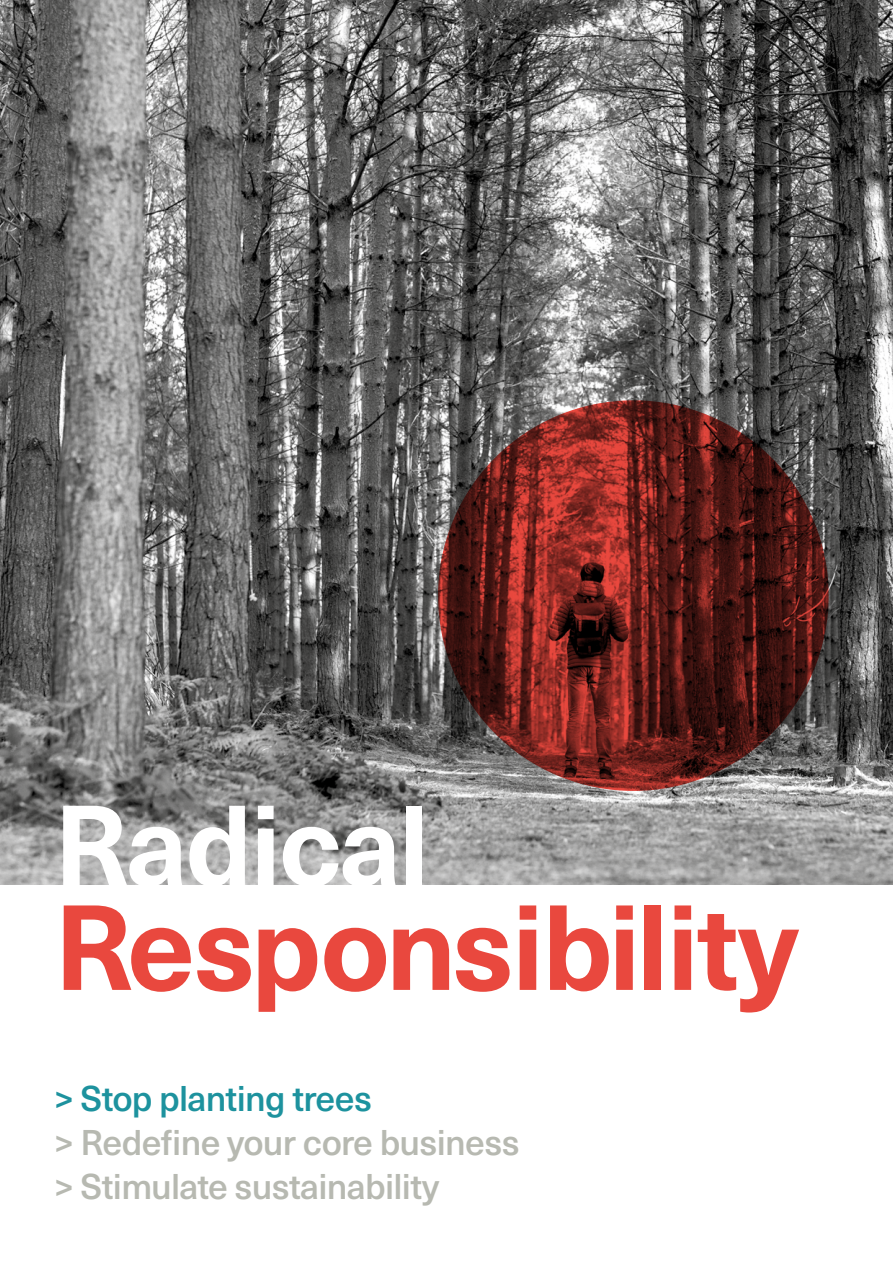
<style>
.page{position:relative;width:893px;height:1263px;background:#fff}
.page>*{position:absolute;margin:0;border:0;box-sizing:border-box;transform-origin:0 0}
.t1{font:700 118.5px "Neue Haas Unica W1 G";letter-spacing:-.02em;color:#e9483e}
.t2{font:700 112.05px "Neue Haas Unica W1 G";letter-spacing:-.02em;color:#fff}
.t3{font:500 35.1px/44px "Neue Haas Unica W1 G";letter-spacing:-.02em;color:#b7b9b1}
.t4{font:500 35.1px "Neue Haas Unica W1 G";letter-spacing:-.02em;color:#1d929e}
</style>
<div class="page">
<img style="left:0;top:0;width:893px;height:884px">
<svg style="left:413px;top:375px;width:441px;height:441px;background:#6a3e3b"></svg>
<h2 class="t2" style="left:54px;top:760px;width:377px">Radical</h2>
<h1 class="t1" style="left:54px;top:858px;width:746px">Responsibility</h1>
<p class="t4" style="left:54px;top:1072px;width:320px">&gt; Stop planting trees</p>
<p class="t3" style="left:54px;top:1119px;width:467px">&gt; Redefine your core business &gt; Stimulate sustainability</p>
</div>
